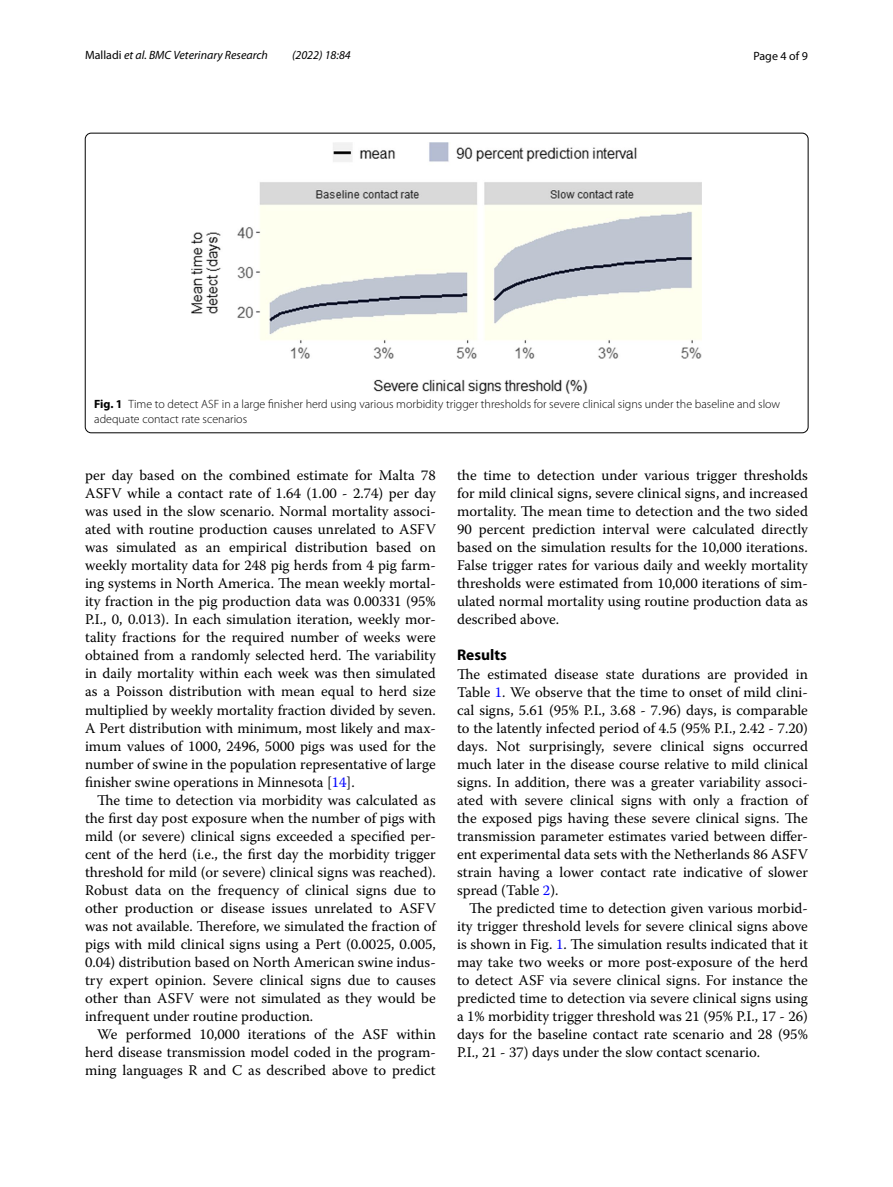
<style>
.page{position:relative;width:893px;height:1187px;background:#fff}
.page>*{position:absolute;margin:0;border:0;box-sizing:border-box;transform-origin:0 0}
.t1{font:700 15.45px "Myriad Pro";color:#000}
.t2{font:14.7px/18px "Warnock Pro";color:#000;text-align:justify}
.t3{font:300 12px/15px "Myriad Pro";color:#000}
.t4{font:italic 12px "Myriad Pro";color:#000}
.t5{font:12px "Myriad Pro";color:#000}
.s1{font-style:normal}
.s2{font-weight:700}
.s3{color:#00f}
</style>
<div class="page">
<img style="left:191px;top:142px;width:511px;height:251px">
<p class="t4" style="left:85px;top:48px;width:184px"><span class="s1">Malladi</span> et al. BMC Veterinary Research</p>
<p class="t4" style="left:292px;top:48px;width:60px">(2022) 18:84</p>
<p class="t5" style="left:753px;top:48px;width:56px">Page 4 of 9</p>
<p class="t3" style="left:94px;top:397px;width:687px"><span class="s2">Fig. 1</span> Time to detect ASF in a large finisher herd using various morbidity trigger thresholds for severe clinical signs under the baseline and slow adequate contact rate scenarios</p>
<p class="t2" style="left:85px;top:466px;width:352px">per day based on the combined estimate for Malta 78<br>ASFV while a contact rate of 1.64 (1.00 - 2.74) per day was used in the slow scenario. Normal mortality associ&shy;ated with routine production causes unrelated to ASFV was simulated as an empirical distribution based on weekly mortality data for 248 pig herds from 4 pig farm&shy;ing systems in North America. The mean weekly mortal&shy;ity fraction in the pig production data was 0.00331 (95% P.I., 0, 0.013). In each simulation iteration, weekly mor&shy;tality fractions for the required number of weeks were obtained from a randomly selected herd. The variability in daily mortality within each week was then simulated as a Poisson distribution with mean equal to herd size multiplied by weekly mortality fraction divided by seven.<br>A Pert distribution with minimum, most likely and max&shy;imum values of 1000, 2496, 5000 pigs was used for the number of swine in the population representative of large finisher swine operations in Minnesota [<span class="s3">14</span>].</p>
<p class="t2" style="left:85px;top:790px;width:352px;text-indent:12px">The time to detection via morbidity was calculated as the first day post exposure when the number of pigs with mild (or severe) clinical signs exceeded a specified per&shy;cent of the herd (i.e., the first day the morbidity trigger threshold for mild (or severe) clinical signs was reached).<br>Robust data on the frequency of clinical signs due to other production or disease issues unrelated to ASFV was not available. Therefore, we simulated the fraction of pigs with mild clinical signs using a Pert (0.0025, 0.005, 0.04) distribution based on North American swine indus&shy;try expert opinion. Severe clinical signs due to causes other than ASFV were not simulated as they would be infrequent under routine production.</p>
<p class="t2" style="left:85px;top:1024px;width:352px;text-indent:12px">We performed 10,000 iterations of the ASF within herd disease transmission model coded in the program&shy;ming languages R and C as described above to predict</p>
<p class="t2" style="left:457px;top:466px;width:352px">the time to detection under various trigger thresholds for mild clinical signs, severe clinical signs, and increased mortality. The mean time to detection and the two sided 90 percent prediction interval were calculated directly based on the simulation results for the 10,000 iterations.<br>False trigger rates for various daily and weekly mortality thresholds were estimated from 10,000 iterations of sim&shy;ulated normal mortality using routine production data as described above.</p>
<p class="t1" style="left:457px;top:645px;width:51px">Results</p>
<p class="t2" style="left:457px;top:664px;width:352px">The estimated disease state durations are provided in Table <span class="s3">1</span>. We observe that the time to onset of mild clini&shy;cal signs, 5.61 (95% P.I., 3.68 - 7.96) days, is comparable to the latently infected period of 4.5 (95% P.I., 2.42 - 7.20) days. Not surprisingly, severe clinical signs occurred much later in the disease course relative to mild clinical signs. In addition, there was a greater variability associ&shy;ated with severe clinical signs with only a fraction of the exposed pigs having these severe clinical signs. The transmission parameter estimates varied between differ&shy;ent experimental data sets with the Netherlands 86 ASFV strain having a lower contact rate indicative of slower spread (Table <span class="s3">2</span>).</p>
<p class="t2" style="left:457px;top:898px;width:352px;text-indent:12px">The predicted time to detection given various morbid&shy;ity trigger threshold levels for severe clinical signs above is shown in Fig. <span class="s3">1</span>. The simulation results indicated that it may take two weeks or more post-exposure of the herd to detect ASF via severe clinical signs. For instance the predicted time to detection via severe clinical signs using a 1% morbidity trigger threshold was 21 (95% P.I., 17 - 26) days for the baseline contact rate scenario and 28 (95% P.I., 21 - 37) days under the slow contact scenario.</p>
</div>
